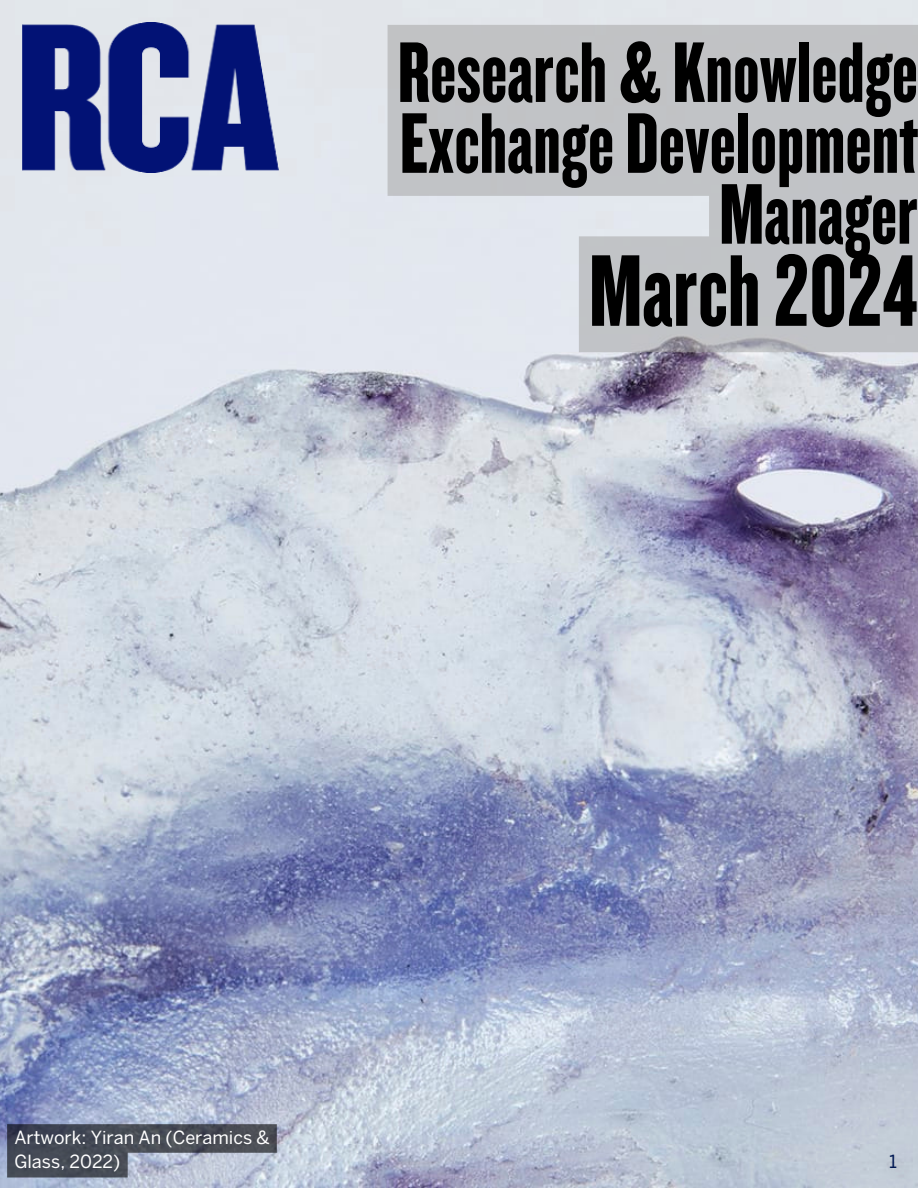
<style>
.page{position:relative;width:918px;height:1188px;background:#fff}
.page>*{position:absolute;margin:0;border:0;box-sizing:border-box;transform-origin:0 0}
.t1{font:105.9px "Knockout 68 Full Featherwt";color:#000}
.t2{font:89.4px/70.8px "Knockout 68 Full Featherwt";color:#000;text-align:right}
.t3{font:18px/24.8px "Benton Sans";color:#fff}
.t4{font:18px "Benton Sans";color:#001853}
</style>
<div class="page">
<img style="left:0;top:0;width:918px;height:1188px">
<svg style="left:388px;top:25px;width:530px;height:327px;background:#c7c9cd"></svg>
<img style="left:20px;top:22px;width:259px;height:151px">
<svg style="left:7px;top:1124px;width:270px;height:54px;background:#646a77"></svg>
<p class="t2" style="left:398px;top:40px;width:522px">Research &amp; Knowledge<br>ExchangeDevelopment<br>Manager</p>
<p class="t1" style="left:589px;top:241px;width:330px">March2024</p>
<p class="t3" style="left:14px;top:1125px;width:257px">Artwork: Yiran An (Ceramics &amp;<br>Glass, 2022)</p>
<p class="t4" style="left:889px;top:1151px;width:9px">1</p>
</div>
